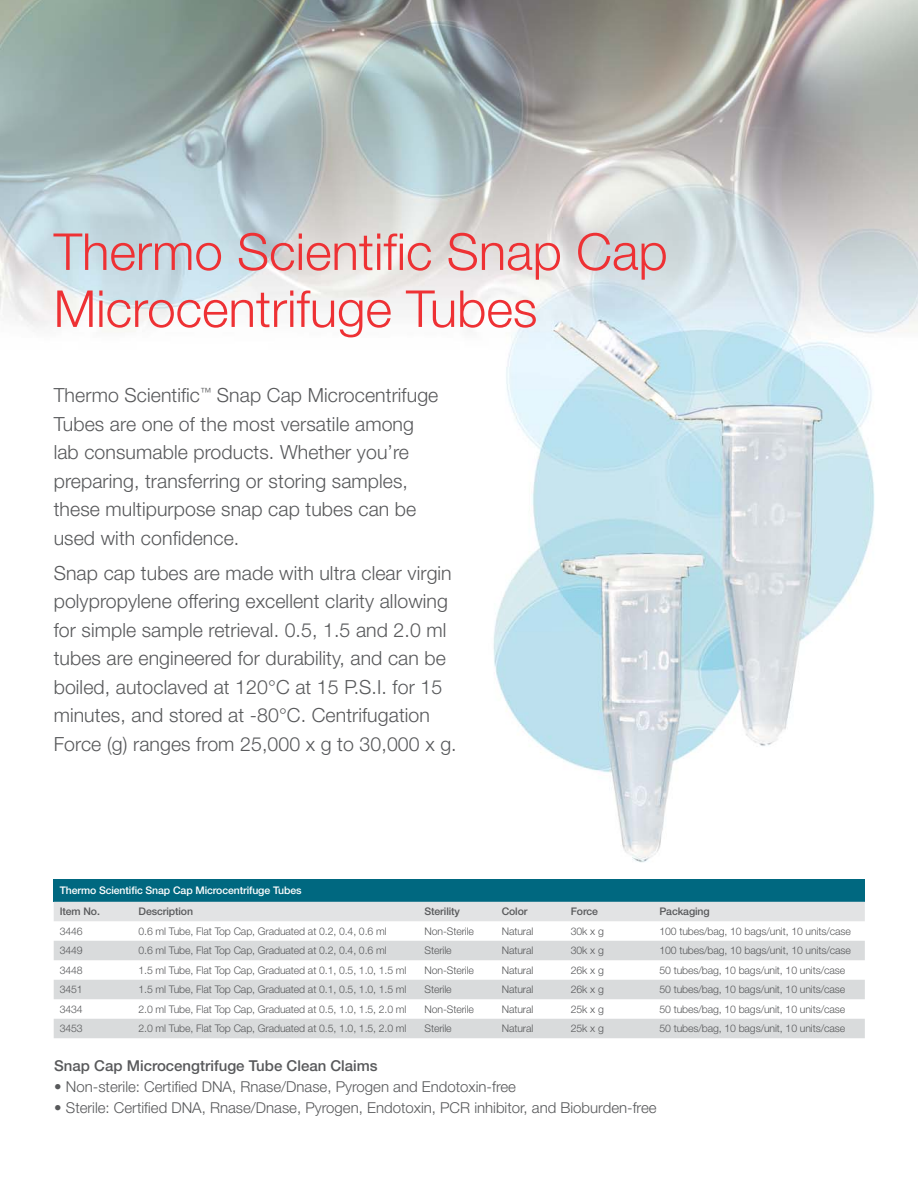
<style>
.page{position:relative;width:918px;height:1188px;background:#fff}
.page>*{position:absolute;margin:0;border:0;box-sizing:border-box;transform-origin:0 0}
.t1{font:300 51px/57px "Helvetica Neue LT Std";color:#ee3134}
.t2{font:300 19.5px/28.5px "Helvetica Neue LT Std";letter-spacing:.005em;color:#58595b}
.t3{font:300 15px "Helvetica Neue LT Std";color:#58595b}
.t4{font:500 15px "Helvetica Neue LT Std";color:#58595b}
.t5{font:300 10.5px "Helvetica Neue LT Std";letter-spacing:-.01em;color:#58595b}
.t6{font:500 10.5px "Helvetica Neue LT Std";letter-spacing:-.01em;color:#58595b}
.t7{font:500 10.5px "Helvetica Neue LT Std";letter-spacing:-.01em;color:#fff}
</style>
<div class="page">
<img style="left:0;top:0;width:918px;height:1038px">
<div style="left:54px;top:879px;width:811px;height:23px;background:#006880"></div>
<div style="left:54px;top:902px;width:811px;height:19px;background:#e2e3e4"></div>
<svg style="left:54px;top:941px;width:811px;height:97px;fill:#d9dbdc"></svg>
<h1 class="t1" style="left:54px;top:230px;width:616px">Thermo Scientific Snap Cap<br>Microcentrifuge Tubes</h1>
<p class="t2" style="left:54px;top:383px;width:386px">Thermo Scientific<sup>™</sup> Snap Cap Microcentrifuge Tubes are one of the most versatile among lab consumable products. Whether you’re preparing, transferring or storing samples, these multipurpose snap cap tubes can be used with confidence.</p>
<p class="t2" style="left:54px;top:561px;width:405px">Snap cap tubes are made with ultra clear virgin polypropylene offering excellent clarity allowing for simple sample retrieval. 0.5, 1.5 and 2.0 ml tubes are engineered for durability, and can be boiled, autoclaved at 120°C at 15 P.S.I. for 15 minutes, and stored at -80°C. Centrifugation Force (g) ranges from 25,000 x g to 30,000 x g.</p>
<p class="t7" style="left:60px;top:887px;width:243px">Thermo Scientific Snap Cap Microcentrifuge Tubes</p>
<p class="t6" style="left:60px;top:908px;width:42px">Item No.</p>
<p class="t6" style="left:139px;top:908px;width:56px">Description</p>
<p class="t6" style="left:425px;top:908px;width:37px">Sterility</p>
<p class="t6" style="left:502px;top:908px;width:27px">Color</p>
<p class="t6" style="left:571px;top:908px;width:29px">Force</p>
<p class="t6" style="left:659px;top:908px;width:52px">Packaging</p>
<p class="t5" style="left:60px;top:927px;width:25px">3446</p>
<p class="t5" style="left:139px;top:927px;width:250px">0.6 ml Tube, Flat Top Cap, Graduated at 0.2, 0.4, 0.6 ml</p>
<p class="t5" style="left:425px;top:927px;width:51px">Non-Sterile</p>
<p class="t5" style="left:502px;top:927px;width:33px">Natural</p>
<p class="t5" style="left:571px;top:927px;width:35px">30k x g</p>
<p class="t5" style="left:659px;top:927px;width:193px">100 tubes/bag, 10 bags/unit, 10 units/case</p>
<p class="t5" style="left:60px;top:947px;width:25px">3449</p>
<p class="t5" style="left:139px;top:947px;width:250px">0.6 ml Tube, Flat Top Cap, Graduated at 0.2, 0.4, 0.6 ml</p>
<p class="t5" style="left:425px;top:947px;width:29px">Sterile</p>
<p class="t5" style="left:502px;top:947px;width:33px">Natural</p>
<p class="t5" style="left:571px;top:947px;width:35px">30k x g</p>
<p class="t5" style="left:659px;top:947px;width:193px">100 tubes/bag, 10 bags/unit, 10 units/case</p>
<p class="t5" style="left:60px;top:966px;width:25px">3448</p>
<p class="t5" style="left:139px;top:966px;width:270px">1.5 ml Tube, Flat Top Cap, Graduated at 0.1, 0.5, 1.0, 1.5 ml</p>
<p class="t5" style="left:425px;top:966px;width:51px">Non-Sterile</p>
<p class="t5" style="left:502px;top:966px;width:33px">Natural</p>
<p class="t5" style="left:571px;top:966px;width:35px">26k x g</p>
<p class="t5" style="left:659px;top:966px;width:187px">50 tubes/bag, 10 bags/unit, 10 units/case</p>
<p class="t5" style="left:60px;top:986px;width:25px">3451</p>
<p class="t5" style="left:139px;top:986px;width:270px">1.5 ml Tube, Flat Top Cap, Graduated at 0.1, 0.5, 1.0, 1.5 ml</p>
<p class="t5" style="left:425px;top:986px;width:29px">Sterile</p>
<p class="t5" style="left:502px;top:986px;width:33px">Natural</p>
<p class="t5" style="left:571px;top:986px;width:35px">26k x g</p>
<p class="t5" style="left:659px;top:986px;width:187px">50 tubes/bag, 10 bags/unit, 10 units/case</p>
<p class="t5" style="left:60px;top:1005px;width:25px">3434</p>
<p class="t5" style="left:139px;top:1005px;width:270px">2.0 ml Tube, Flat Top Cap, Graduated at 0.5, 1.0, 1.5, 2.0 ml</p>
<p class="t5" style="left:425px;top:1005px;width:51px">Non-Sterile</p>
<p class="t5" style="left:502px;top:1005px;width:33px">Natural</p>
<p class="t5" style="left:571px;top:1005px;width:35px">25k x g</p>
<p class="t5" style="left:659px;top:1005px;width:187px">50 tubes/bag, 10 bags/unit, 10 units/case</p>
<p class="t5" style="left:60px;top:1025px;width:25px">3453</p>
<p class="t5" style="left:139px;top:1025px;width:270px">2.0 ml Tube, Flat Top Cap, Graduated at 0.5, 1.0, 1.5, 2.0 ml</p>
<p class="t5" style="left:425px;top:1025px;width:29px">Sterile</p>
<p class="t5" style="left:502px;top:1025px;width:33px">Natural</p>
<p class="t5" style="left:571px;top:1025px;width:35px">25k x g</p>
<p class="t5" style="left:659px;top:1025px;width:187px">50 tubes/bag, 10 bags/unit, 10 units/case</p>
<h3 class="t4" style="left:54px;top:1061px;width:325px">Snap Cap Microcengtrifuge Tube Clean Claims</h3>
<h3 class="t3" style="left:54px;top:1082px;width:463px">• Non-sterile: Certified DNA, Rnase/Dnase, Pyrogen and Endotoxin-free</h3>
<h3 class="t3" style="left:54px;top:1103px;width:604px">• Sterile: Certified DNA, Rnase/Dnase, Pyrogen, Endotoxin, PCR inhibitor, and Bioburden-free</h3>
</div>
